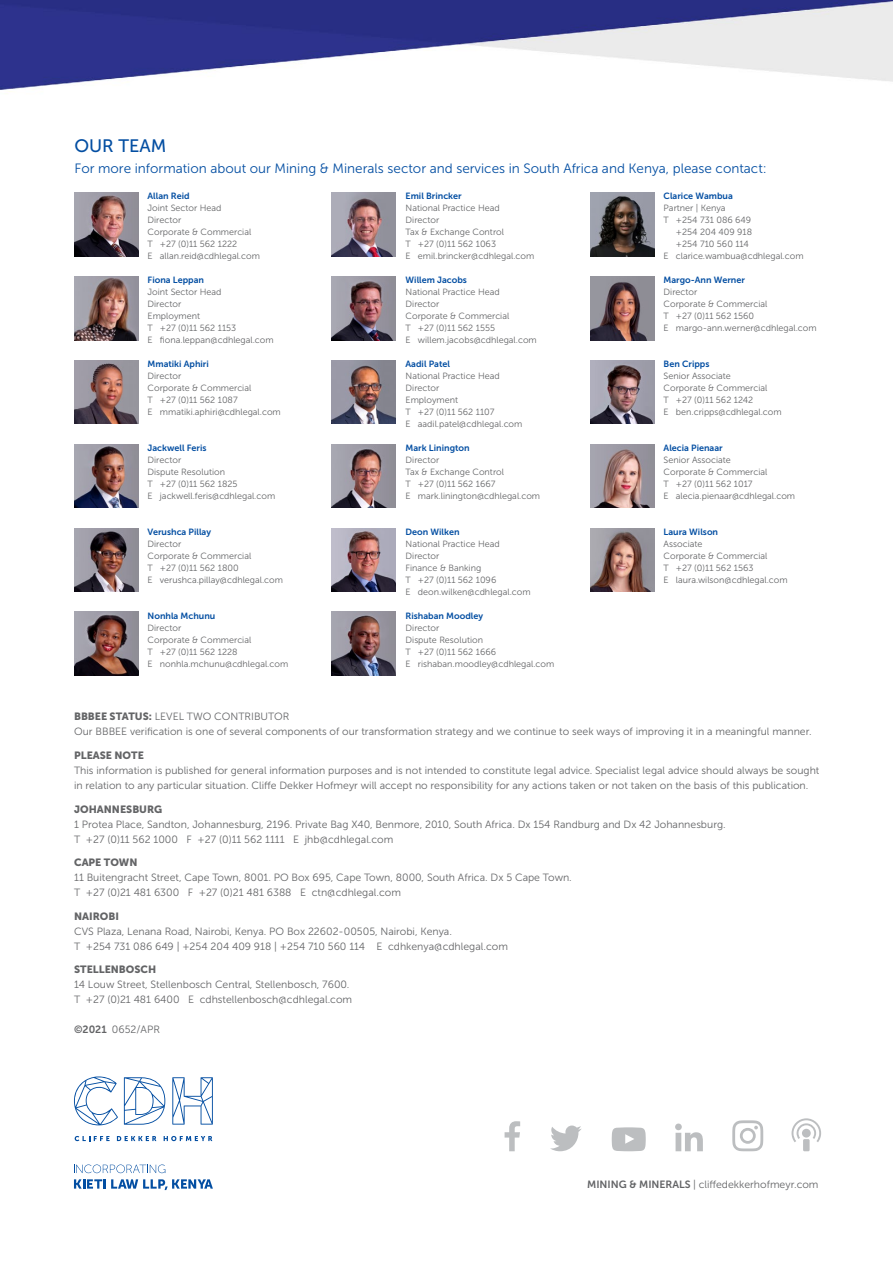
<style>
.page{position:relative;width:893px;height:1263px;background:#fff}
.page>*{position:absolute;margin:0;border:0;box-sizing:border-box;transform-origin:0 0}
.t1{font:18px "Museo Sans 500";color:#034ea2}
.t2{font:13.5px "Museo Sans 300";color:#034ea2}
.t3{font:10.5px/15px "Museo Sans 300";color:#636466}
.t4{font:10.5px "Museo Sans 900";color:#636466}
.t5{font:9px/12px "Museo Sans 300";color:#636466}
.t6{font:9px "Museo Sans 700";color:#034ea2}
.s1{font-family:"Museo Sans 900"}
.s2{font-family:"Museo Sans 700"}
</style>
<div class="page">
<img style="left:0;top:0;width:893px;height:1191px">
<svg style="left:505px;top:1121px;width:15px;height:30px"></svg>
<svg style="left:550px;top:1125px;width:32px;height:26px"></svg>
<svg style="left:675px;top:1123px;width:28px;height:28px"></svg>
<svg style="left:612px;top:1127px;width:34px;height:24px"></svg>
<svg style="left:791px;top:1118px;width:30px;height:24px"></svg>
<div style="left:803px;top:1139px;width:7px;height:12px;background:#bcbec0"></div>
<svg style="left:732px;top:1120px;width:31px;height:31px"></svg>
<img style="left:590px;top:360px;width:65px;height:64px">
<img style="left:590px;top:276px;width:65px;height:64px">
<img style="left:331px;top:528px;width:65px;height:64px">
<img style="left:74px;top:193px;width:65px;height:63px">
<img style="left:74px;top:444px;width:65px;height:64px">
<img style="left:74px;top:528px;width:65px;height:64px">
<img style="left:74px;top:360px;width:65px;height:64px">
<img style="left:74px;top:612px;width:65px;height:63px">
<img style="left:331px;top:360px;width:65px;height:64px">
<img style="left:331px;top:276px;width:65px;height:64px">
<img style="left:331px;top:193px;width:65px;height:63px">
<img style="left:331px;top:444px;width:65px;height:64px">
<img style="left:74px;top:276px;width:65px;height:64px">
<img style="left:590px;top:444px;width:65px;height:64px">
<img style="left:590px;top:528px;width:65px;height:64px">
<img style="left:331px;top:612px;width:65px;height:63px">
<img style="left:590px;top:193px;width:65px;height:63px">
<svg style="left:164px;top:1136px;width:48px;height:5px"></svg>
<svg style="left:117px;top:1136px;width:39px;height:5px"></svg>
<svg style="left:75px;top:1136px;width:35px;height:5px"></svg>
<svg style="left:74px;top:1076px;width:44px;height:49px"></svg>
<svg style="left:124px;top:1077px;width:41px;height:48px"></svg>
<svg style="left:172px;top:1077px;width:41px;height:47px"></svg>
<svg style="left:74px;top:1164px;width:91px;height:9px"></svg>
<svg style="left:74px;top:1179px;width:139px;height:11px"></svg>
<h1 class="t1" style="left:74px;top:136px;width:93px">OUR TEAM</h1>
<h2 class="t2" style="left:74px;top:161px;width:694px">For more information about our Mining &amp; Minerals sector and services in South Africa and Kenya, please contact:</h2>
<p class="t6" style="left:148px;top:191px;width:44px">Allan Reid</p>
<p class="t5" style="left:148px;top:202px;width:114px">Joint Sector Head<br>Director<br>Corporate &amp; Commercial<br>T +27 (0)11 562 1222<br>E allan.reid@cdhlegal.com</p>
<p class="t6" style="left:148px;top:275px;width:58px">Fiona Leppan</p>
<p class="t5" style="left:148px;top:286px;width:128px">Joint Sector Head<br>Director<br>Employment<br>T +27 (0)11 562 1153<br>E fiona.leppan@cdhlegal.com</p>
<p class="t6" style="left:148px;top:359px;width:63px">Mmatiki Aphiri</p>
<p class="t5" style="left:148px;top:370px;width:135px">Director<br>Corporate &amp; Commercial<br>T +27 (0)11 562 1087<br>E mmatiki.aphiri@cdhlegal.com</p>
<p class="t6" style="left:148px;top:443px;width:61px">Jackwell Feris</p>
<p class="t5" style="left:148px;top:454px;width:129px">Director<br>Dispute Resolution<br>T +27 (0)11 562 1825<br>E jackwell.feris@cdhlegal.com</p>
<p class="t6" style="left:148px;top:527px;width:65px">Verushca Pillay</p>
<p class="t5" style="left:148px;top:538px;width:137px">Director<br>Corporate &amp; Commercial<br>T +27 (0)11 562 1800<br>E verushca.pillay@cdhlegal.com</p>
<p class="t6" style="left:148px;top:611px;width:69px">Nonhla Mchunu</p>
<p class="t5" style="left:148px;top:622px;width:142px">Director<br>Corporate &amp; Commercial<br>T +27 (0)11 562 1228<br>E nonhla.mchunu@cdhlegal.com</p>
<p class="t6" style="left:406px;top:191px;width:58px">Emil Brincker</p>
<p class="t5" style="left:406px;top:202px;width:130px">National Practice Head<br>Director<br>Tax &amp; Exchange Control<br>T +27 (0)11 562 1063<br>E emil.brincker@cdhlegal.com</p>
<p class="t6" style="left:406px;top:275px;width:63px">Willem Jacobs</p>
<p class="t5" style="left:406px;top:286px;width:133px">National Practice Head<br>Director<br>Corporate &amp; Commercial<br>T +27 (0)11 562 1555<br>E willem.jacobs@cdhlegal.com</p>
<p class="t6" style="left:406px;top:359px;width:46px">Aadil Patel</p>
<p class="t5" style="left:406px;top:370px;width:118px">National Practice Head<br>Director<br>Employment<br>T +27 (0)11 562 1107<br>E aadil.patel@cdhlegal.com</p>
<p class="t6" style="left:406px;top:443px;width:66px">Mark Linington</p>
<p class="t5" style="left:406px;top:454px;width:136px">Director<br>Tax &amp; Exchange Control<br>T +27 (0)11 562 1667<br>E mark.linington@cdhlegal.com</p>
<p class="t6" style="left:406px;top:527px;width:56px">Deon Wilken</p>
<p class="t5" style="left:406px;top:538px;width:127px">National Practice Head<br>Director<br>Finance &amp; Banking<br>T +27 (0)11 562 1096<br>E deon.wilken@cdhlegal.com</p>
<p class="t6" style="left:406px;top:611px;width:79px">Rishaban Moodley</p>
<p class="t5" style="left:406px;top:622px;width:150px">Director<br>Dispute Resolution<br>T +27 (0)11 562 1666<br>E rishaban.moodley@cdhlegal.com</p>
<p class="t6" style="left:664px;top:191px;width:71px">Clarice Wambua</p>
<p class="t5" style="left:664px;top:202px;width:63px">Partner | Kenya</p>
<p class="t5" style="left:664px;top:214px;width:89px">T +254 731 086 649</p>
<p class="t5" style="left:676px;top:226px;width:78px">+254 204 409 918</p>
<p class="t5" style="left:676px;top:238px;width:75px">+254 710 560 114</p>
<p class="t5" style="left:664px;top:250px;width:142px">E clarice.wambua@cdhlegal.com</p>
<p class="t6" style="left:664px;top:275px;width:83px">Margo-Ann Werner</p>
<p class="t5" style="left:664px;top:286px;width:155px">Director<br>Corporate &amp; Commercial<br>T +27 (0)11 562 1560<br>E margo-ann.werner@cdhlegal.com</p>
<p class="t6" style="left:664px;top:359px;width:47px">Ben Cripps</p>
<p class="t5" style="left:664px;top:370px;width:120px">Senior Associate<br>Corporate &amp; Commercial<br>T +27 (0)11 562 1242<br>E ben.cripps@cdhlegal.com</p>
<p class="t6" style="left:664px;top:443px;width:61px">Alecia Pienaar</p>
<p class="t5" style="left:664px;top:454px;width:133px">Senior Associate<br>Corporate &amp; Commercial<br>T +27 (0)11 562 1017<br>E alecia.pienaar@cdhlegal.com</p>
<p class="t6" style="left:664px;top:527px;width:56px">Laura Wilson</p>
<p class="t5" style="left:664px;top:538px;width:126px">Associate<br>Corporate &amp; Commercial<br>T +27 (0)11 562 1563<br>E laura.wilson@cdhlegal.com</p>
<p class="t3" style="left:74px;top:709px;width:739px"><span class="s1">BBBEE STATUS:</span> LEVEL TWO CONTRIBUTOR<br>Our BBBEE verification is one of several components of our transformation strategy and we continue to seek ways of improving it in a meaningful manner.</p>
<p class="t4" style="left:74px;top:749px;width:71px">PLEASE NOTE</p>
<p class="t3" style="left:74px;top:763px;width:747px">This information is published for general information purposes and is not intended to constitute legal advice. Specialist legal advice should always be sought in relation to any particular situation. Cliffe Dekker Hofmeyr will accept no responsibility for any actions taken or not taken on the basis of this publication.</p>
<p class="t4" style="left:74px;top:803px;width:90px">JOHANNESBURG</p>
<p class="t3" style="left:74px;top:816px;width:653px">1 Protea Place, Sandton, Johannesburg, 2196. Private Bag X40, Benmore, 2010, South Africa. Dx 154 Randburg and Dx 42 Johannesburg.<br>T +27 (0)11 562 1000 F +27 (0)11 562 1111 E jhb@cdhlegal.com</p>
<p class="t4" style="left:74px;top:856px;width:65px">CAPE TOWN</p>
<p class="t3" style="left:74px;top:870px;width:499px">11 Buitengracht Street, Cape Town, 8001. PO Box 695, Cape Town, 8000, South Africa. Dx 5 Cape Town.<br>T +27 (0)21 481 6300 F +27 (0)21 481 6388 E ctn@cdhlegal.com</p>
<p class="t4" style="left:74px;top:910px;width:46px">NAIROBI</p>
<p class="t3" style="left:74px;top:923px;width:435px">CVS Plaza, Lenana Road, Nairobi, Kenya. PO Box 22602-00505, Nairobi, Kenya.<br>T +254 731 086 649 | +254 204 409 918 | +254 710 560 114 E cdhkenya@cdhlegal.com</p>
<p class="t4" style="left:74px;top:963px;width:84px">STELLENBOSCH</p>
<p class="t3" style="left:74px;top:977px;width:280px">14 Louw Street, Stellenbosch Central, Stellenbosch, 7600.<br>T +27 (0)21 481 6400 E cdhstellenbosch@cdhlegal.com</p>
<p class="t3" style="left:74px;top:1022px;width:87px"><span class="s2">©2021</span> 0652/APR</p>
<p class="t3" style="left:587px;top:1177px;width:233px"><span class="s2">MINING &amp; MINERALS</span> | cliffedekkerhofmeyr.com</p>
</div>
